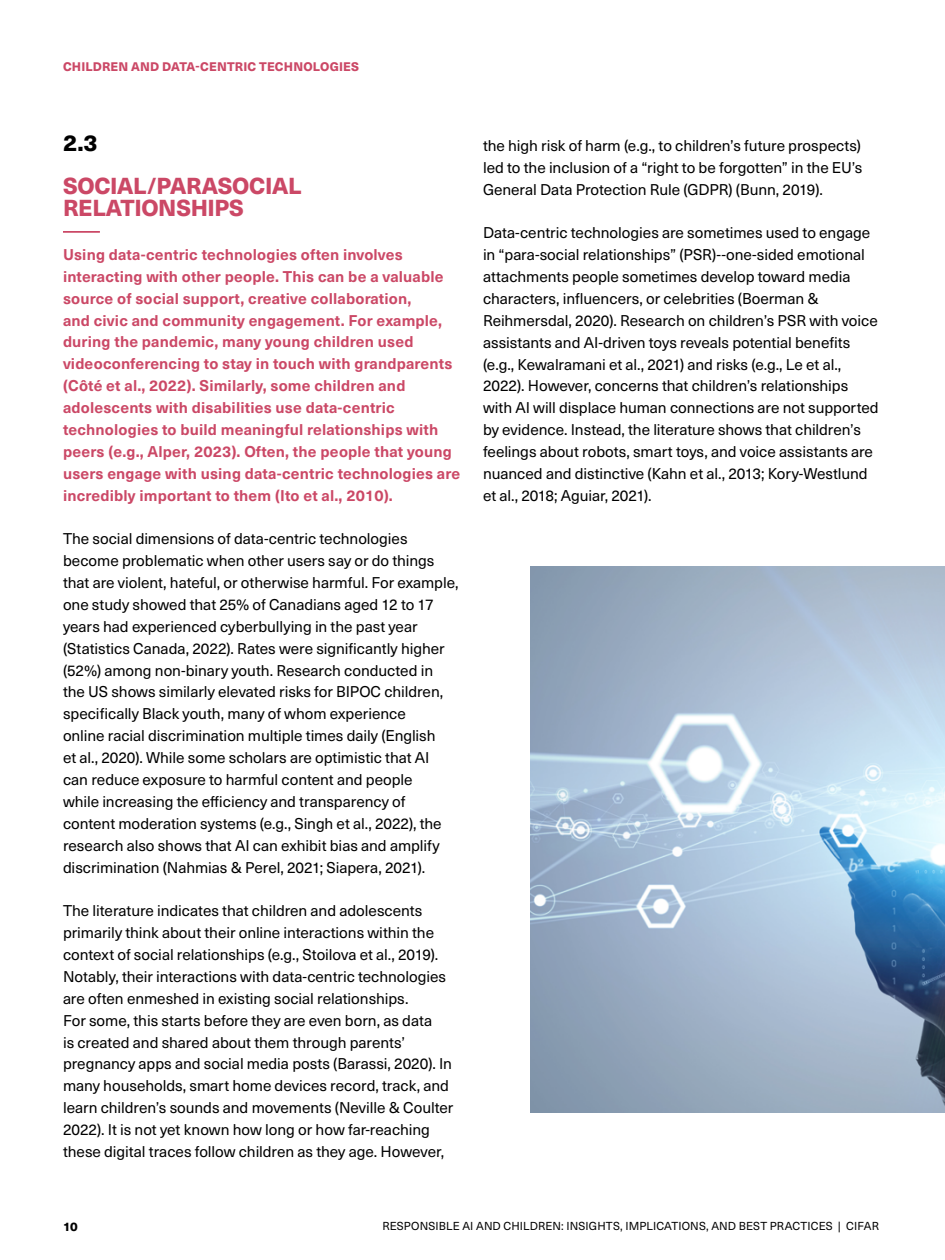
<style>
.page{position:relative;width:945px;height:1260px;background:#fff}
.page>*{position:absolute;margin:0;border:0;box-sizing:border-box;transform-origin:0 0}
.t1{font:800 22.75px/21.9px "Neue Haas Unica Pro";letter-spacing:-.015em;color:#cb4866}
.t2{font:800 22.75px "Neue Haas Unica Pro";color:#000}
.t3{font:15.4px/21.9px "Neue Haas Unica Pro";letter-spacing:-.005em;color:#000}
.t4{font:700 15.4px/21.9px "Neue Haas Unica Pro";letter-spacing:.01em;color:#cb4866}
.t5{font:800 12.25px "Neue Haas Unica Pro";letter-spacing:.015em;color:#cb4866}
.t6{font:800 12.25px "Neue Haas Unica Pro";color:#000}
.t7{font:11.38px "Neue Haas Unica Pro";letter-spacing:.015em;color:#000}
</style>
<div class="page">
<hr style="left:63px;top:231px;width:37px;height:2px;background:#cb4866">
<img style="left:531px;top:566px;width:414px;height:547px">
<p class="t5" style="left:63px;top:59px;width:298px">CHILDREN AND DATA-CENTRIC TECHNOLOGIES</p>
<h1 class="t2" style="left:63px;top:128px;width:36px">2.3</h1>
<h3 class="t1" style="left:63px;top:175px;width:240px">SOCIAL/PARASOCIAL<br>RELATIONSHIPS</h3>
<p class="t4" style="left:63px;top:244px;width:399px">Using data-centric technologies often involves interacting with other people. This can be a valuable source of social support, creative collaboration,<br>and civic and community engagement. For example, during the pandemic, many young children used videoconferencing to stay in touch with grandparents (Côté et al., 2022). Similarly, some children and adolescents with disabilities use data-centric technologies to build meaningful relationships with peers (e.g., Alper, 2023). Often, the people that young users engage with using data-centric technologies are incredibly important to them (Ito et al., 2010).</p>
<p class="t3" style="left:63px;top:528px;width:397px">The social dimensions of data-centric technologies become problematic when other users say or do things that are violent, hateful, or otherwise harmful. For example, one study showed that 25% of Canadians aged 12 to 17 years had experienced cyberbullying in the past year (Statistics Canada, 2022). Rates were signifcantly higher (52%) among non-binary youth. Research conducted in the US shows similarly elevated risks for BIPOC children, specifcally Black youth, many of whom experience<br>online racial discrimination multiple times daily (English<br>et al., 2020). While some scholars are optimistic that AI<br>can reduce exposure to harmful content and people<br>while increasing the efciency and transparency of content moderation systems (e.g., Singh et al., 2022), the research also shows that AI can exhibit bias and amplify discrimination (Nahmias &amp; Perel, 2021; Siapera, 2021).</p>
<p class="t3" style="left:63px;top:900px;width:392px">The literature indicates that children and adolescents primarily think about their online interactions within the context of social relationships (e.g., Stoilova et al., 2019).<br>Notably, their interactions with data-centric technologies are often enmeshed in existing social relationships.<br>For some, this starts before they are even born, as data<br>is created and shared about them through parents’ pregnancy apps and social media posts (Barassi, 2020). In many households, smart home devices record, track, and learn children’s sounds and movements (Neville &amp; Coulter 2022). It is not yet known how long or how far-reaching these digital traces follow children as they age. However,</p>
<p class="t3" style="left:483px;top:135px;width:381px;text-align:justify">the high risk of harm (e.g., to children’s future prospects) led to the inclusion of a “right to be forgotten” in the EU’s General Data Protection Rule (GDPR) (Bunn, 2019).</p>
<p class="t3" style="left:483px;top:222px;width:397px">Data-centric technologies are sometimes used to engage in “para-social relationships” (PSR)--one-sided emotional attachments people sometimes develop toward media characters, infuencers, or celebrities (Boerman &amp; Reihmersdal, 2020). Research on children’s PSR with voice assistants and AI-driven toys reveals potential benefts (e.g., Kewalramani et al., 2021) and risks (e.g., Le et al., 2022). However, concerns that children’s relationships with AI will displace human connections are not supported by evidence. Instead, the literature shows that children’s feelings about robots, smart toys, and voice assistants are nuanced and distinctive (Kahn et al., 2013; Kory-Westlund et al., 2018; Aguiar, 2021).</p>
<p class="t6" style="left:63px;top:1219px;width:16px">10</p>
<p class="t7" style="left:382px;top:1220px;width:498px">RESPONSIBLE AI AND CHILDREN: INSIGHTS, IMPLICATIONS, AND BEST PRACTICES | CIFAR</p>
</div>
